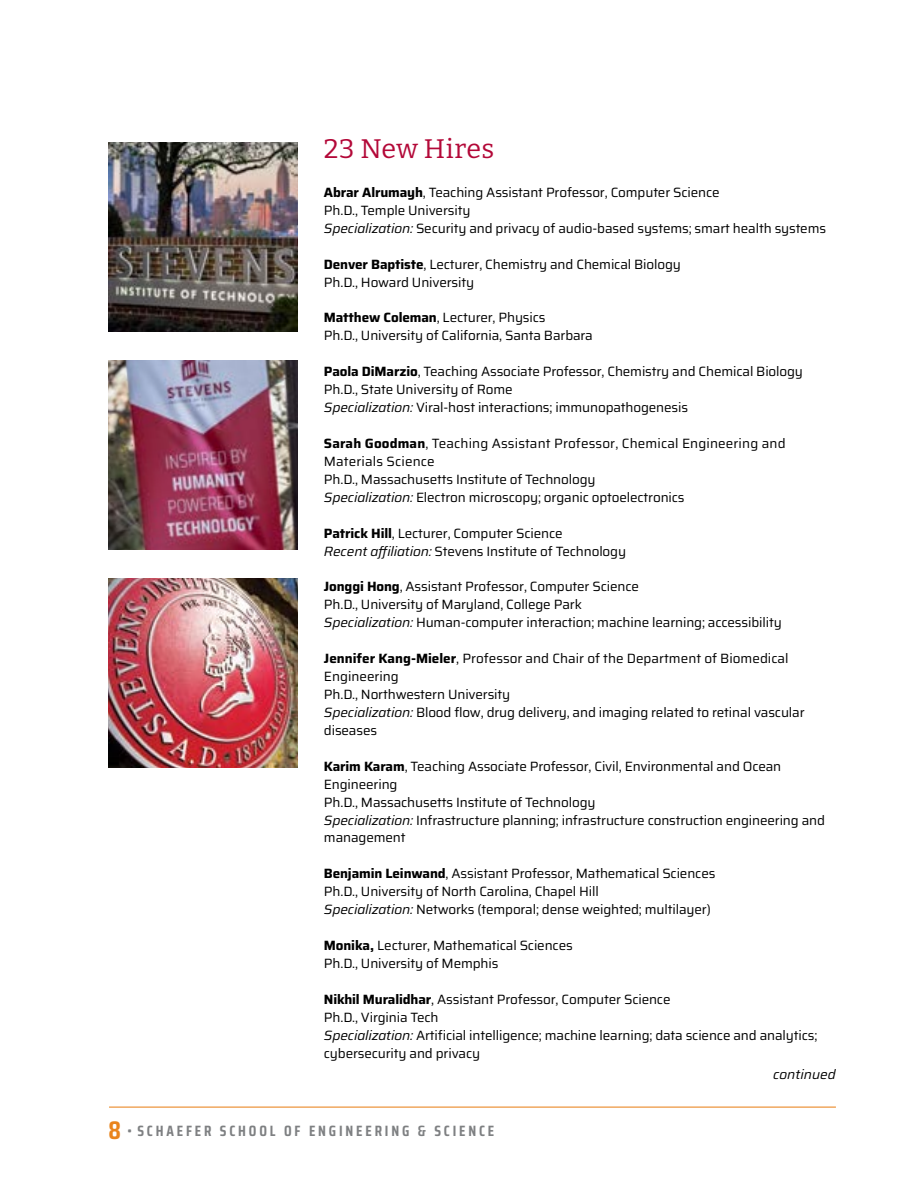
<style>
.page{position:relative;width:918px;height:1188px;background:#fff}
.page>*{position:absolute;margin:0;border:0;box-sizing:border-box;transform-origin:0 0}
.t1{font:26.85px "Bitter";letter-spacing:.01em;color:#b30838}
.t2{font:700 15px "Saira Condensed";letter-spacing:.19em;color:#7e8082}
.t3{font:13.5px/18px "Saira";letter-spacing:-.01em;color:#000}
.t4{font:italic 13.5px "Saira";color:#000}
.s1{font-weight:700}
.s2{font-style:italic}
.s3{font-size:25.5px;color:#e9841d}
</style>
<div class="page">
<hr style="left:109px;top:1107px;width:727px;height:1px;background:#e9841d">
<img style="left:109px;top:360px;width:189px;height:189px">
<img style="left:109px;top:142px;width:189px;height:189px">
<img style="left:109px;top:578px;width:189px;height:189px">
<h1 class="t1" style="left:324px;top:131px;width:172px">23 New Hires</h1>
<p class="t3" style="left:324px;top:183px;width:504px"><span class="s1">Abrar Alrumayh</span>, Teaching Assistant Professor, Computer Science<br>Ph.D., Temple University<br><span class="s2">Specialization:</span> Security and privacy of audio-based systems; smart health systems</p>
<p class="t3" style="left:324px;top:254px;width:358px"><span class="s1">Denver Baptiste</span>, Lecturer, Chemistry and Chemical Biology<br>Ph.D., Howard University</p>
<p class="t3" style="left:324px;top:308px;width:271px"><span class="s1">Matthew Coleman</span>, Lecturer, Physics<br>Ph.D., University of California, Santa Barbara</p>
<p class="t3" style="left:324px;top:362px;width:481px"><span class="s1">Paola DiMarzio</span>, Teaching Associate Professor, Chemistry and Chemical Biology<br>Ph.D., State University of Rome<br><span class="s2">Specialization:</span> Viral-host interactions; immunopathogenesis</p>
<p class="t3" style="left:324px;top:434px;width:463px"><span class="s1">Sarah Goodman</span>, Teaching Assistant Professor, Chemical Engineering and Materials Science<br>Ph.D., Massachusetts Institute of Technology<br><span class="s2">Specialization:</span> Electron microscopy; organic optoelectronics</p>
<p class="t3" style="left:324px;top:523px;width:304px"><span class="s1">Patrick Hill</span>, Lecturer, Computer Science<br><span class="s2">Recent affiliation:</span> Stevens Institute of Technology</p>
<p class="t3" style="left:324px;top:577px;width:459px"><span class="s1">Jonggi Hong</span>, Assistant Professor, Computer Science<br>Ph.D., University of Maryland, College Park<br><span class="s2">Specialization:</span> Human-computer interaction; machine learning; accessibility</p>
<p class="t3" style="left:324px;top:649px;width:482px"><span class="s1">Jennifer Kang-Mieler</span>, Professor and Chair of the Department of Biomedical Engineering<br>Ph.D., Northwestern University<br><span class="s2">Specialization:</span> Blood flow, drug delivery, and imaging related to retinal vascular diseases</p>
<p class="t3" style="left:324px;top:757px;width:503px"><span class="s1">Karim Karam</span>, Teaching Associate Professor, Civil, Environmental and Ocean Engineering<br>Ph.D., Massachusetts Institute of Technology<br><span class="s2">Specialization:</span> Infrastructure planning; infrastructure construction engineering and management</p>
<p class="t3" style="left:324px;top:864px;width:393px"><span class="s1">Benjamin Leinwand</span>, Assistant Professor, Mathematical Sciences<br>Ph.D., University of North Carolina, Chapel Hill<br><span class="s2">Specialization:</span> Networks (temporal; dense weighted; multilayer)</p>
<p class="t3" style="left:324px;top:936px;width:250px"><span class="s1">Monika,</span> Lecturer, Mathematical Sciences<br>Ph.D., University of Memphis</p>
<p class="t3" style="left:324px;top:990px;width:495px"><span class="s1">Nikhil Muralidhar</span>, Assistant Professor, Computer Science<br>Ph.D., Virginia Tech<br><span class="s2">Specialization:</span> Artificial intelligence; machine learning; data science and analytics; cybersecurity and privacy</p>
<p class="t2" style="left:109px;top:1118px;width:387px"><span class="s3">8</span> • SCHAEFER SCHOOL OF ENGINEERING &amp; SCIENCE</p>
<p class="t4" style="left:773px;top:1064px;width:64px">continued</p>
</div>
